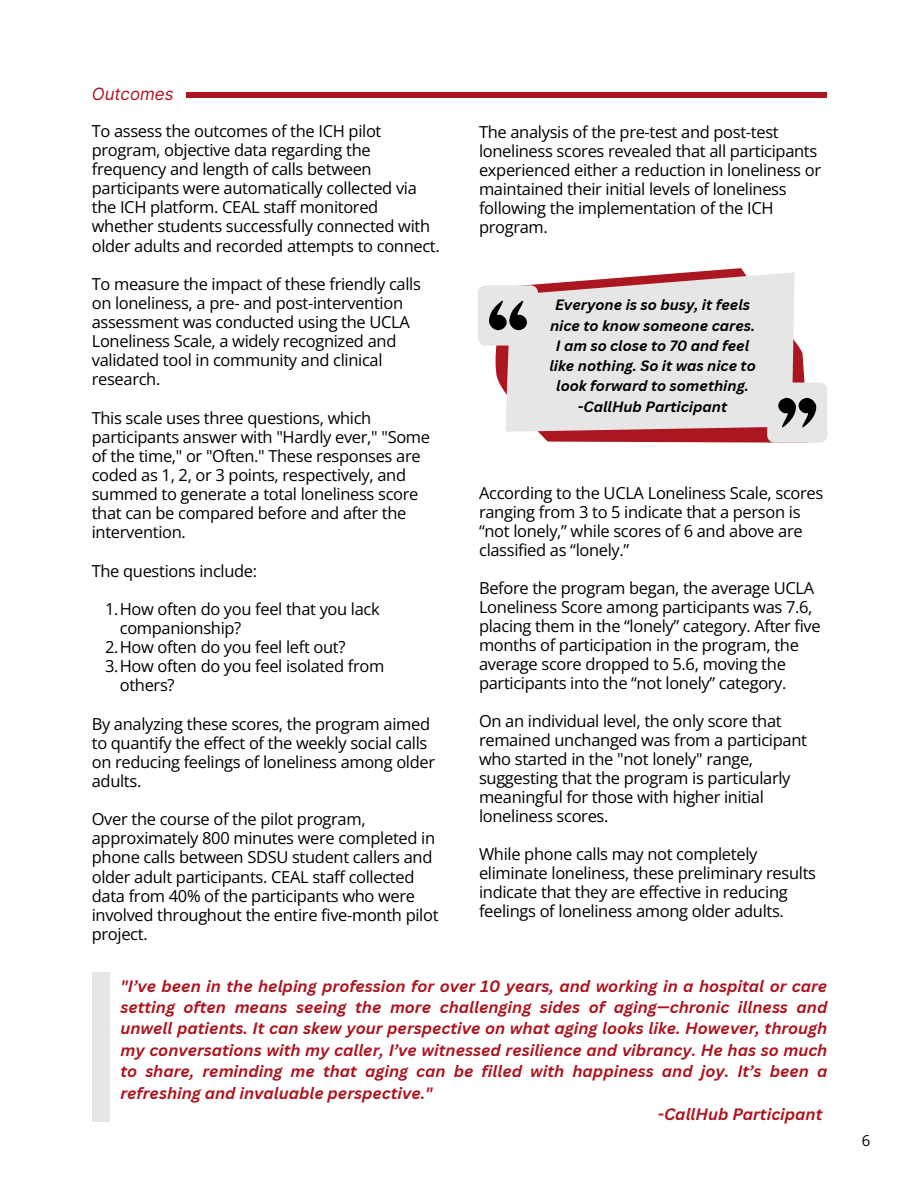
<style>
.page{position:relative;width:918px;height:1188px;background:#fff}
.page>*{position:absolute;margin:0;border:0;box-sizing:border-box;transform-origin:0 0}
.t1{font:italic 16.95px "Inter";color:#ac1620}
.t2{font:16.5px/19.2px "Open Sans";letter-spacing:-.02em;color:#000}
.t3{font:italic 700 16.05px/21.5px "Canva Sans";color:#ac1620;text-align:justify}
.t4{font:15px "Open Sans";color:#000}
.t5{font:italic 700 14.55px/20.2px "Canva Sans";color:#000;text-align:center}
</style>
<div class="page">
<div style="left:186px;top:92px;width:640px;height:5px;background:#ac1620"></div>
<svg style="left:495px;top:268px;width:314px;height:174px"></svg>
<svg style="left:505px;top:272px;width:290px;height:160px;background:#e3dbdc"></svg>
<svg style="left:478px;top:285px;width:60px;height:61px;background:#c1c0c0"></svg>
<svg style="left:767px;top:383px;width:60px;height:59px;background:#c0bfbf"></svg>
<div style="left:92px;top:972px;width:18px;height:150px;background:#e6e6e6"></div>
<h1 class="t1" style="left:92px;top:83px;width:83px">Outcomes</h1>
<p class="t2" style="left:92px;top:121px;width:350px">To assess the outcomes of the ICH pilot program, objective data regarding the frequency and length of calls between participants were automatically collected via the ICH platform. CEAL staff monitored whether students successfully connected with older adults and recorded attempts to connect.</p>
<p class="t2" style="left:92px;top:274px;width:331px">To measure the impact of these friendly calls on loneliness, a pre- and post-intervention assessment was conducted using the UCLA Loneliness Scale, a widely recognized and validated tool in community and clinical research.</p>
<p class="t2" style="left:92px;top:408px;width:340px">This scale uses three questions, which participants answer with "Hardly ever," "Some of the time," or "Often." These responses are coded as 1, 2, or 3 points, respectively, and summed to generate a total loneliness score that can be compared before and after the intervention.</p>
<p class="t2" style="left:92px;top:561px;width:167px">The questions include:</p>
<p class="t2" style="left:120px;top:599px;width:262px;text-indent:-15px">1.How often do you feel that you lack companionship?</p>
<p class="t2" style="left:105px;top:637px;width:242px">2.How often do you feel left out?</p>
<p class="t2" style="left:120px;top:656px;width:266px;text-indent:-15px">3.How often do you feel isolated from others?</p>
<p class="t2" style="left:92px;top:714px;width:345px">By analyzing these scores, the program aimed to quantify the effect of the weekly social calls on reducing feelings of loneliness among older adults.</p>
<p class="t2" style="left:92px;top:809px;width:348px">Over the course of the pilot program, approximately 800 minutes were completed in phone calls between SDSU student callers and older adult participants. CEAL staff collected data from 40% of the participants who were involved throughout the entire five-month pilot project.</p>
<p class="t2" style="left:479px;top:122px;width:344px">The analysis of the pre-test and post-test loneliness scores revealed that all participants experienced either a reduction in loneliness or maintained their initial levels of loneliness following the implementation of the ICH program.</p>
<p class="t5" style="left:549px;top:295px;width:208px">Everyone is so busy, it feels nice to know someone cares.<br>I am so close to 70 and feel like nothing. So it was nice to look forward to something. -CallHub Participant</p>
<p class="t2" style="left:479px;top:483px;width:346px">According to the UCLA Loneliness Scale, scores ranging from 3 to 5 indicate that a person is “not lonely,” while scores of 6 and above are classified as “lonely.”</p>
<p class="t2" style="left:479px;top:578px;width:343px">Before the program began, the average UCLA Loneliness Score among participants was 7.6, placing them in the “lonely” category. After five months of participation in the program, the average score dropped to 5.6, moving the participants into the “not lonely” category.</p>
<p class="t2" style="left:479px;top:711px;width:329px">On an individual level, the only score that remained unchanged was from a participant who started in the "not lonely" range, suggesting that the program is particularly meaningful for those with higher initial loneliness scores.</p>
<p class="t2" style="left:479px;top:844px;width:339px">While phone calls may not completely eliminate loneliness, these preliminary results indicate that they are effective in reducing feelings of loneliness among older adults.</p>
<p class="t3" style="left:120px;top:975px;width:708px">"I’ve been in the helping profession for over 10 years, and working in a hospital or care setting often means seeing the more challenging sides of aging—chronic illness and unwell patients. It can skew your perspective on what aging looks like. However, through my conversations with my caller, I’ve witnessed resilience and vibrancy. He has so much to share, reminding me that aging can be filled with happiness and joy. It’s been a refreshing and invaluable perspective."</p>
<p class="t3" style="left:658px;top:1103px;width:166px">-CallHub Participant</p>
<p class="t4" style="left:862px;top:1130px;width:10px">6</p>
</div>
